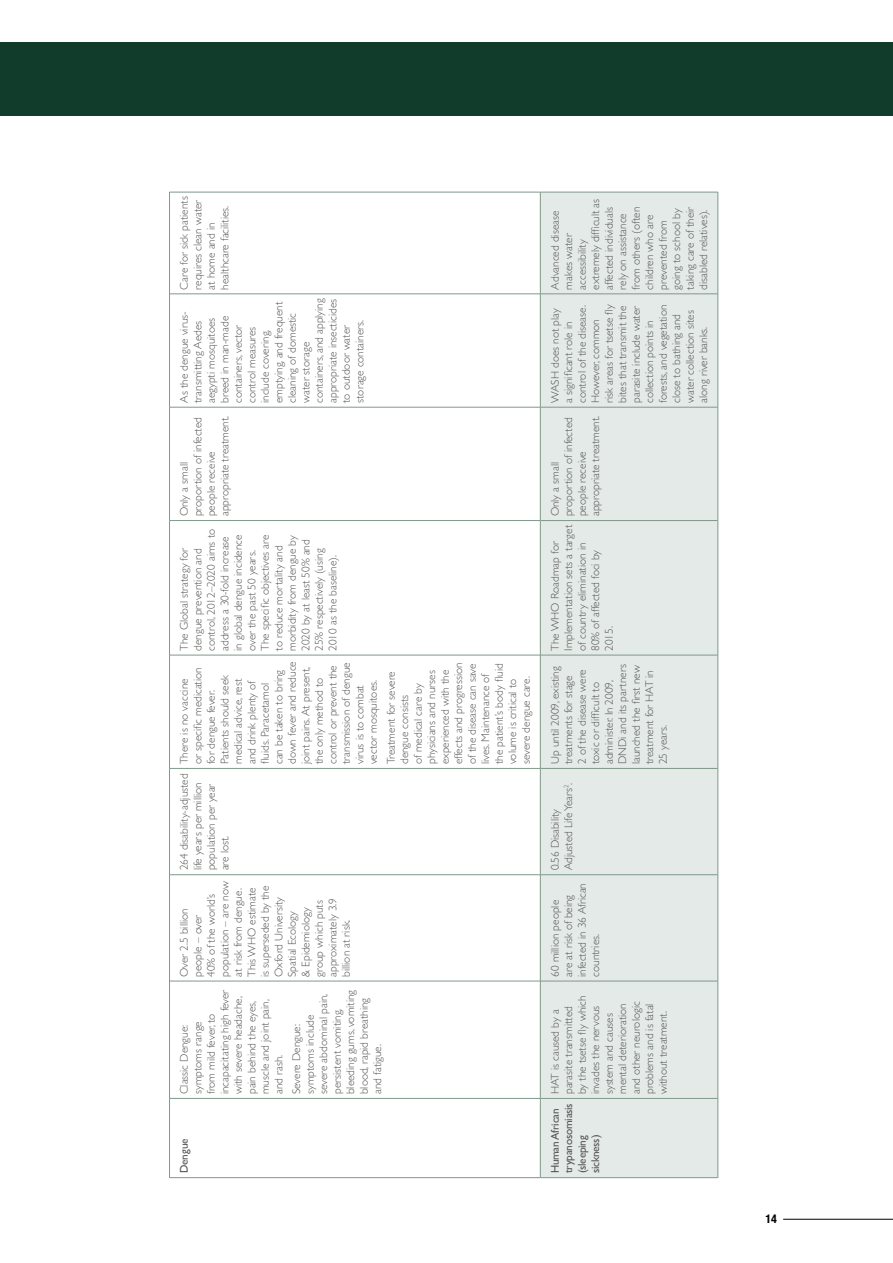
<style>
.page{position:relative;width:893px;height:1263px;background:#fff}
.page>*{position:absolute;margin:0;border:0;box-sizing:border-box;transform-origin:0 0}
.t1{font:700 condensed 12px "Helvetica Neue";color:#000}
.t2{font:300 11.25px/13.5px "Gill Sans";color:#575756}
.t3{font:11.25px/13.5px "Gill Sans";letter-spacing:-.02em;color:#575756}
</style>
<div class="page">
<hr style="left:783px;top:1219px;width:109px;height:1px;background:#000">
<div style="left:0;top:43px;width:892px;height:73px;background:#113c2b"></div>
<svg style="left:170px;top:193px;width:370px;height:984px"></svg>
<div style="left:541px;top:193px;width:177px;height:984px;background:#e4eae7"></div>
<hr style="left:540px;top:1098px;width:1px;height:80px;background:#80998a">
<hr style="left:540px;top:981px;width:1px;height:117px;background:#80998a">
<hr style="left:540px;top:875px;width:1px;height:106px;background:#80998a">
<hr style="left:540px;top:768px;width:1px;height:107px;background:#80998a">
<hr style="left:540px;top:655px;width:1px;height:113px;background:#80998a">
<hr style="left:540px;top:520px;width:1px;height:135px;background:#80998a">
<hr style="left:540px;top:407px;width:1px;height:113px;background:#80998a">
<hr style="left:540px;top:294px;width:1px;height:113px;background:#80998a">
<hr style="left:540px;top:192px;width:1px;height:102px;background:#80998a">
<hr style="left:170px;top:1098px;width:370px;height:1px;background:#80998a">
<hr style="left:170px;top:981px;width:370px;height:1px;background:#80998a">
<hr style="left:170px;top:874px;width:370px;height:1px;background:#80998a">
<hr style="left:170px;top:768px;width:370px;height:1px;background:#80998a">
<hr style="left:170px;top:655px;width:370px;height:1px;background:#80998a">
<hr style="left:170px;top:520px;width:370px;height:1px;background:#80998a">
<hr style="left:170px;top:407px;width:370px;height:1px;background:#80998a">
<hr style="left:170px;top:294px;width:370px;height:1px;background:#80998a">
<hr style="left:541px;top:1177px;width:177px;height:1px;background:#80998a">
<hr style="left:541px;top:1098px;width:177px;height:1px;background:#80998a">
<hr style="left:541px;top:981px;width:177px;height:1px;background:#80998a">
<hr style="left:541px;top:874px;width:177px;height:1px;background:#80998a">
<hr style="left:541px;top:768px;width:177px;height:1px;background:#80998a">
<hr style="left:541px;top:655px;width:177px;height:1px;background:#80998a">
<hr style="left:541px;top:520px;width:177px;height:1px;background:#80998a">
<hr style="left:541px;top:407px;width:177px;height:1px;background:#80998a">
<hr style="left:541px;top:294px;width:177px;height:1px;background:#80998a">
<hr style="left:541px;top:192px;width:177px;height:1px;background:#80998a">
<hr style="left:169px;top:1098px;width:1px;height:80px;background:#80998a">
<hr style="left:169px;top:981px;width:1px;height:117px;background:#80998a">
<hr style="left:169px;top:875px;width:1px;height:106px;background:#80998a">
<hr style="left:169px;top:768px;width:1px;height:107px;background:#80998a">
<hr style="left:169px;top:655px;width:1px;height:113px;background:#80998a">
<hr style="left:169px;top:520px;width:1px;height:135px;background:#80998a">
<hr style="left:169px;top:407px;width:1px;height:113px;background:#80998a">
<hr style="left:169px;top:294px;width:1px;height:113px;background:#80998a">
<hr style="left:169px;top:192px;width:1px;height:102px;background:#80998a">
<hr style="left:718px;top:1098px;width:1px;height:80px;background:#80998a">
<hr style="left:718px;top:981px;width:1px;height:117px;background:#80998a">
<hr style="left:718px;top:875px;width:1px;height:106px;background:#80998a">
<hr style="left:718px;top:768px;width:1px;height:107px;background:#80998a">
<hr style="left:718px;top:655px;width:1px;height:113px;background:#80998a">
<hr style="left:718px;top:520px;width:1px;height:135px;background:#80998a">
<hr style="left:718px;top:407px;width:1px;height:113px;background:#80998a">
<hr style="left:718px;top:294px;width:1px;height:113px;background:#80998a">
<hr style="left:718px;top:192px;width:1px;height:102px;background:#80998a">
<hr style="left:170px;top:1177px;width:370px;height:1px;background:#80998a">
<hr style="left:170px;top:192px;width:370px;height:1px;background:#80998a">
<p class="t2" style="left:177px;top:290px;width:95px;rotate:-90deg">Care for sick patients requires clean water at home and in healthcare facilities.</p>
<p class="t2" style="left:177px;top:403px;width:106px;rotate:-90deg">As the dengue virus&shy;transmitting Aedes aegypti mosquitoes breed in man-made containers, vector control measures include covering, emptying, and frequent cleaning of domestic water storage containers, and applying appropriate insecticides to outdoor water storage containers.</p>
<p class="t2" style="left:177px;top:516px;width:102px;rotate:-90deg">Only a small proportion of infected people receive appropriate treatment.</p>
<p class="t2" style="left:177px;top:651px;width:123px;rotate:-90deg">The Global strategy for dengue prevention and control, 2012–2020 aims to address a 30-fold increase in global dengue incidence over the past 50 years.<br>The specific objectives are to reduce mortality and morbidity from dengue by<br>2020 by at least 50% and<br>25% respectively (using<br>2010 as the baseline).</p>
<p class="t2" style="left:177px;top:764px;width:104px;rotate:-90deg">There is no vaccine<br>or specific medication for dengue fever.<br>Patients should seek medical advice, rest and drink plenty of fluids. Paracetamol<br>can be taken to bring down fever and reduce joint pains. At present, the only method to control or prevent the transmission of dengue virus is to combat vector mosquitoes.</p>
<p class="t2" style="left:384px;top:764px;width:103px;rotate:-90deg">Treatment for severe dengue consists<br>of medical care by physicians and nurses experienced with the effects and progression of the disease can save lives. Maintenance of the patient’s body fluid volume is critical to severe dengue care.</p>
<p class="t2" style="left:177px;top:870px;width:99px;rotate:-90deg">264 disability-adjusted life years per million population per year are lost.</p>
<p class="t2" style="left:177px;top:977px;width:97px;rotate:-90deg">Over 2.5 billion people – over<br>40% of the world’s population – are now at risk from dengue.<br>This WHO estimate is superseded by the<br>Oxford University<br>Spatial Ecology<br>&amp; Epidemiology group which puts approximately 3.9 billion at risk.</p>
<p class="t2" style="left:177px;top:1094px;width:106px;rotate:-90deg">Classic Dengue: symptoms range<br>from mild fever, to incapacitating high fever with severe headache, pain behind the eyes, muscle and joint pain, and rash.</p>
<p class="t2" style="left:290px;top:1094px;width:106px;rotate:-90deg">Severe Dengue: symptoms include severe abdominal pain, persistent vomiting, bleeding gums, vomiting blood, rapid breathing and fatigue.</p>
<p class="t3" style="left:177px;top:1173px;width:37px;rotate:-90deg">Dengue</p>
<p class="t2" style="left:548px;top:290px;width:92px;rotate:-90deg">Advanced disease makes water accessibility extremely difficult as affected individuals rely on assistance from others (often children who are prevented from going to school by taking care of their disabled relatives).</p>
<p class="t2" style="left:548px;top:403px;width:100px;rotate:-90deg">WASH does not play a significant role in control of the disease.<br>However, common risk areas for tsetse fly bites that transmit the parasite include water collection points in forests, and vegetation close to bathing and water collection sites along river banks.</p>
<p class="t2" style="left:548px;top:516px;width:102px;rotate:-90deg">Only a small proportion of infected people receive appropriate treatment.</p>
<p class="t2" style="left:548px;top:651px;width:128px;rotate:-90deg">The WHO Roadmap for<br>Implementation sets a target of country elimination in<br>80% of affected foci by<br>2015.</p>
<p class="t2" style="left:548px;top:764px;width:102px;rotate:-90deg">Up until 2009, existing treatments for stage<br>2 of the disease were toxic or difficult to administer. In 2009,<br>DNDi and its partners launched the first new treatment for HAT in<br>25 years.</p>
<p class="t2" style="left:548px;top:870px;width:89px;rotate:-90deg">0.56 Disability<br>Adjusted Life Years<sup>2</sup>.</p>
<p class="t2" style="left:548px;top:977px;width:95px;rotate:-90deg">60 million people<br>are at risk of being infected in 36 African countries.</p>
<p class="t2" style="left:548px;top:1094px;width:100px;rotate:-90deg">HAT is caused by a parasite transmitted by the tsetse fly which invades the nervous system and causes mental deterioration and other neurologic problems and is fatal without treatment.</p>
<p class="t3" style="left:548px;top:1173px;width:72px;rotate:-90deg">Human African trypanosomiasis (sleeping sickness)</p>
<p class="t1" style="left:765px;top:1211px;width:13px">14</p>
</div>
